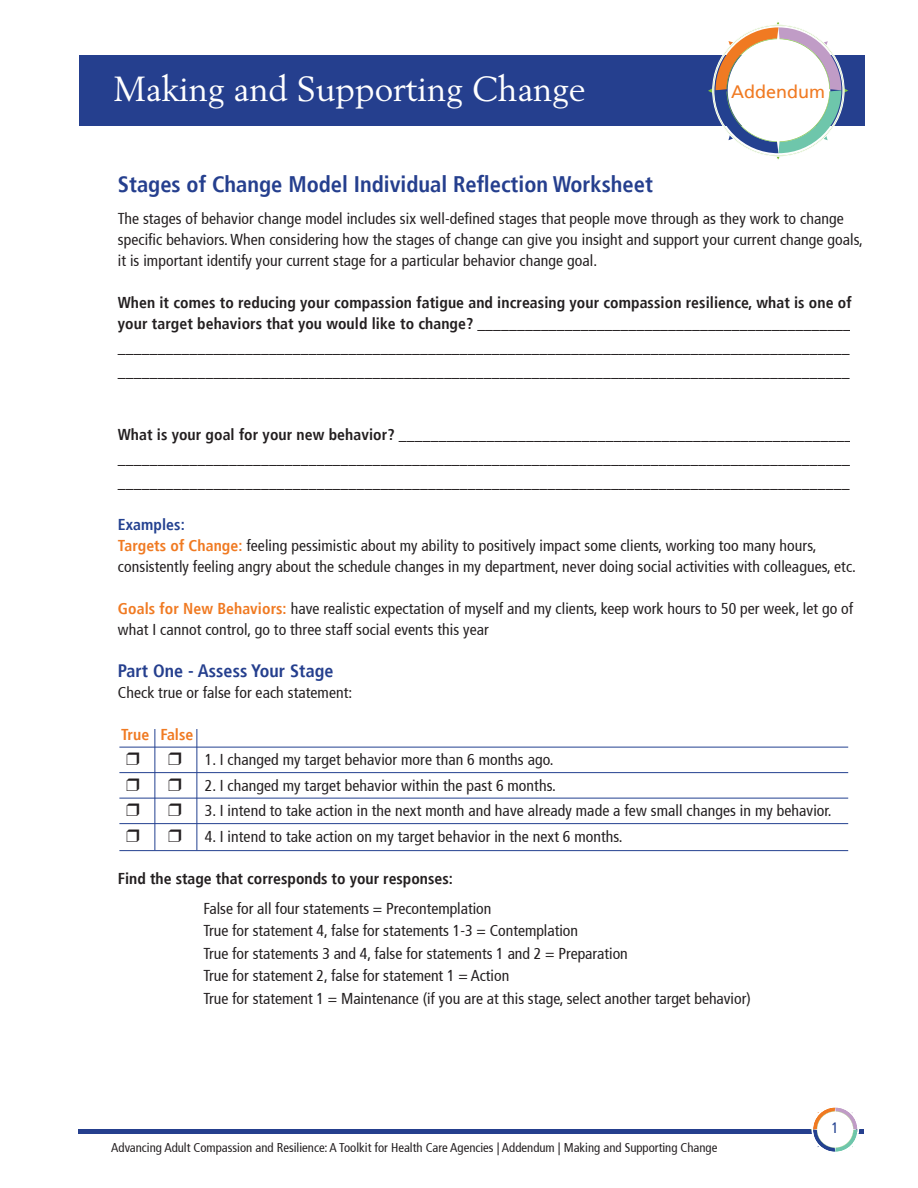
<style>
.page{position:relative;width:918px;height:1188px;background:#fff}
.page>*{position:absolute;margin:0;border:0;box-sizing:border-box;transform-origin:0 0}
.t1{font:34.5px "Berling";letter-spacing:-.005em;color:#fff}
.t2{font:700 condensed 22.5px "Frutiger";color:#253f8e}
.t3{font:700 condensed 18px "Frutiger";letter-spacing:.005em;color:#253f8e}
.t4{font:18px "Frutiger";color:#f07a22}
.t5{font:condensed 15.75px/21px "Frutiger";letter-spacing:.005em;color:#231f20}
.t6{font:700 condensed 15.75px/21px "Frutiger";letter-spacing:.005em;color:#231f20}
.t7{font:700 condensed 15.75px "Frutiger";letter-spacing:.005em;color:#234190}
.t8{font:700 condensed 15.75px "Frutiger";letter-spacing:.005em;color:#f07a22}
.t9{font:condensed 15px "Frutiger";color:#234190}
.t10{font:condensed 12.75px "Frutiger";color:#231f20}
.s1{font-weight:400}
.s2{font-weight:700}
.s3{font-weight:700;color:#f07a22}
</style>
<div class="page">
<hr style="left:79px;top:1130px;width:785px;height:4px;background:#253f8e">
<div style="left:79px;top:56px;width:786px;height:70px;background:#253f8e"></div>
<svg style="left:708px;top:22px;width:140px;height:138px"></svg>
<hr style="left:119px;top:772px;width:729px;height:1px;background:#234190">
<hr style="left:119px;top:798px;width:729px;height:1px;background:#234190">
<hr style="left:119px;top:823px;width:729px;height:1px;background:#234190">
<hr style="left:119px;top:747px;width:729px;height:1px;background:#234190">
<hr style="left:119px;top:850px;width:729px;height:1px;background:#234190">
<hr style="left:154px;top:729px;width:1px;height:121px;background:#234190">
<hr style="left:196px;top:729px;width:1px;height:121px;background:#234190">
<svg style="left:810px;top:1107px;width:50px;height:45px"></svg>
<p class="t1" style="left:113px;top:68px;width:473px">Making and Supporting Change</p>
<p class="t4" style="left:731px;top:83px;width:95px">Addendum</p>
<p class="t2" style="left:118px;top:174px;width:537px">Stages of Change Model Individual Reflection Worksheet</p>
<p class="t5" style="left:118px;top:209px;width:747px">The stages of behavior change model includes six well-defined stages that people move through as they work to change specific behaviors. When considering how the stages of change can give you insight and support your current change goals, it is important identify your current stage for a particular behavior change goal.</p>
<p class="t6" style="left:118px;top:293px;width:735px">When it comes to reducing your compassion fatigue and increasing your compassion resilience, what is one of your target behaviors that you would like to change? <span class="s1">_______________________________________________</span></p>
<p class="t5" style="left:118px;top:338px;width:733px">____________________________________________________________________________________________</p>
<p class="t5" style="left:118px;top:362px;width:733px">____________________________________________________________________________________________</p>
<p class="t5" style="left:118px;top:425px;width:736px"><span class="s2">What is your goal for your new behavior?</span> _________________________________________________________</p>
<p class="t5" style="left:118px;top:449px;width:741px">_____________________________________________________________________________________________</p>
<p class="t5" style="left:118px;top:473px;width:733px">____________________________________________________________________________________________</p>
<p class="t7" style="left:118px;top:517px;width:68px">Examples:</p>
<p class="t5" style="left:118px;top:536px;width:700px"><span class="s3">Targets of Change:</span> feeling pessimistic about my ability to positively impact some clients, working too many hours,</p>
<p class="t5" style="left:118px;top:557px;width:740px">consistently feeling angry about the schedule changes in my department, never doing social activities with colleagues, etc.</p>
<p class="t5" style="left:118px;top:599px;width:737px"><span class="s3">Goals for New Behaviors:</span> have realistic expectation of myself and my clients, keep work hours to 50 per week, let go of what I cannot control, go to three staff social events this year</p>
<p class="t3" style="left:118px;top:663px;width:217px">Part One - Assess Your Stage</p>
<p class="t5" style="left:118px;top:683px;width:236px">Check true or false for each statement:</p>
<p class="t8" style="left:121px;top:727px;width:74px">True False</p>
<p class="t5" style="left:205px;top:750px;width:350px">1. I changed my target behavior more than 6 months ago.</p>
<p class="t5" style="left:205px;top:776px;width:352px">2. I changed my target behavior within the past 6 months.</p>
<p class="t5" style="left:205px;top:801px;width:628px">3. I intend to take action in the next month and have already made a few small changes in my behavior.</p>
<p class="t5" style="left:205px;top:827px;width:419px">4. I intend to take action on my target behavior in the next 6 months.</p>
<p class="t6" style="left:118px;top:869px;width:336px">Find the stage that corresponds to your responses:</p>
<p class="t5" style="left:203px;top:899px;width:290px">False for all four statements = Precontemplation</p>
<p class="t5" style="left:203px;top:921px;width:376px">True for statement 4, false for statements 1-3 = Contemplation</p>
<p class="t5" style="left:203px;top:944px;width:426px">True for statements 3 and 4, false for statements 1 and 2 = Preparation</p>
<p class="t5" style="left:203px;top:966px;width:307px">True for statement 2, false for statement 1 = Action</p>
<p class="t5" style="left:203px;top:989px;width:549px">True for statement 1 = Maintenance (if you are at this stage, select another target behavior)</p>
<p class="t10" style="left:111px;top:1142px;width:608px">Advancing Adult Compassion and Resilience: A Toolkit for Health Care Agencies | Addendum | Making and Supporting Change</p>
<p class="t9" style="left:832px;top:1122px;width:9px">1</p>
</div>
